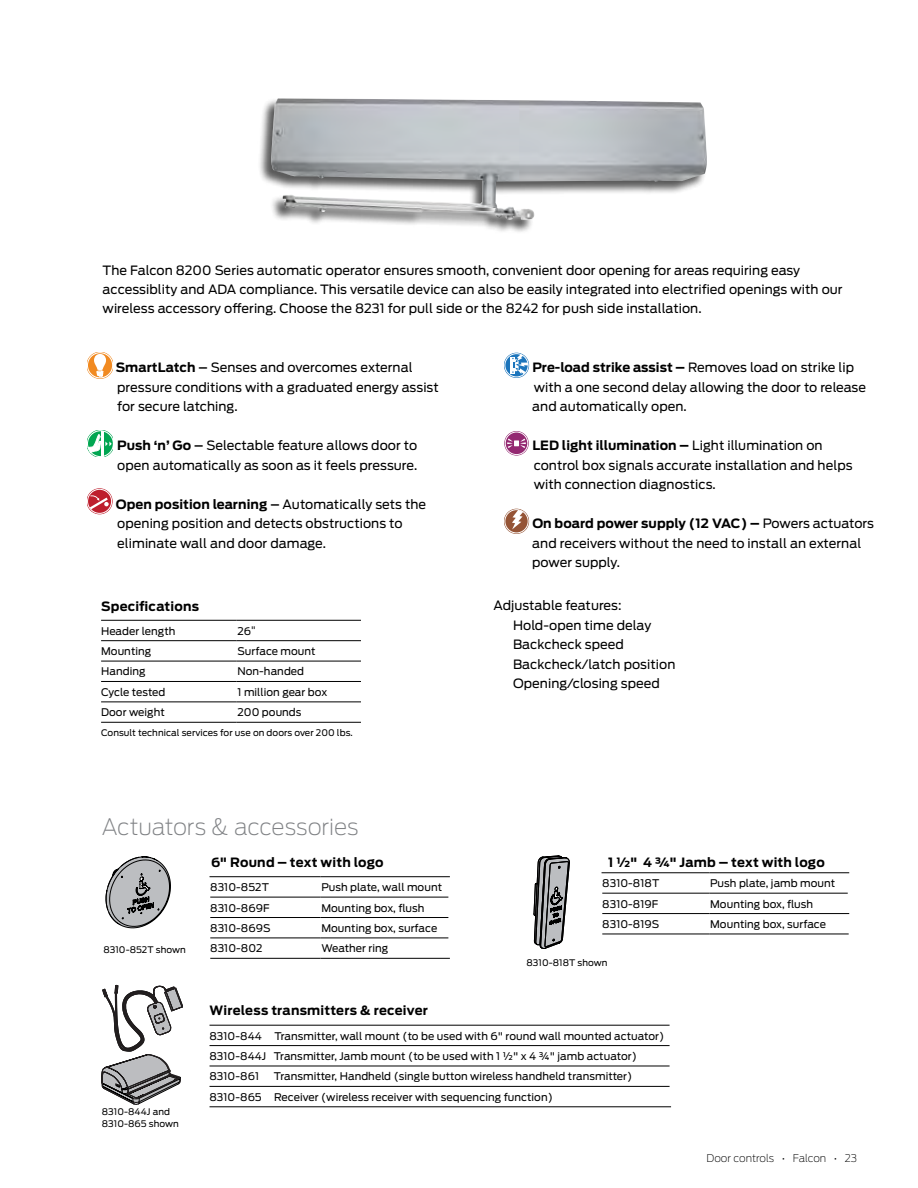
<style>
.page{position:relative;width:918px;height:1188px;background:#fff}
.page>*{position:absolute;margin:0;border:0;box-sizing:border-box;transform-origin:0 0}
.t1{font:200 22.5px "Antenna";letter-spacing:-.005em;color:#808285}
.t2{font:12.75px/19.5px "Antenna";letter-spacing:.005em;color:#000}
.t3{font:700 12.75px "Antenna";letter-spacing:.015em;color:#000}
.t4{font:10.5px/20.4px "Antenna";letter-spacing:.005em;color:#000}
.t5{font:200 10.5px "Antenna";color:#000}
.t6{font:10.5px "Antenna";letter-spacing:-.015em;color:#000}
.t7{font:9px/12px "Antenna";letter-spacing:.005em;color:#000}
.s1{font-weight:700}
.s2{font-weight:500}
.s3{font-size:9px}
</style>
<div class="page">
<div style="left:257px;top:98px;width:450px;height:136px;background:#000;opacity:.65"></div>
<img style="left:271px;top:98px;width:436px;height:122px">
<svg style="left:87px;top:352px;width:26px;height:26px"></svg>
<svg style="left:87px;top:430px;width:26px;height:26px"></svg>
<svg style="left:87px;top:489px;width:25px;height:25px"></svg>
<div style="left:504px;top:353px;width:25px;height:25px;border:1px solid #1c75bc;border-radius:50%"></div>
<svg style="left:504px;top:353px;width:25px;height:24px"></svg>
<div style="left:504px;top:431px;width:25px;height:24px;border:1px solid #942972;border-radius:50%"></div>
<svg style="left:505px;top:432px;width:23px;height:23px"></svg>
<div style="left:504px;top:509px;width:25px;height:25px;border:1px solid #955436;border-radius:50%"></div>
<svg style="left:504px;top:509px;width:25px;height:24px"></svg>
<hr style="left:101px;top:640px;width:136px;height:1px;background:#000">
<hr style="left:237px;top:640px;width:124px;height:1px;background:#000">
<hr style="left:101px;top:661px;width:136px;height:1px;background:#000">
<hr style="left:237px;top:661px;width:124px;height:1px;background:#000">
<hr style="left:101px;top:681px;width:136px;height:1px;background:#000">
<hr style="left:237px;top:681px;width:124px;height:1px;background:#000">
<hr style="left:101px;top:702px;width:136px;height:1px;background:#000">
<hr style="left:237px;top:702px;width:124px;height:1px;background:#000">
<hr style="left:101px;top:722px;width:136px;height:1px;background:#000">
<hr style="left:237px;top:722px;width:124px;height:1px;background:#000">
<hr style="left:101px;top:620px;width:136px;height:1px;background:#000">
<hr style="left:237px;top:620px;width:124px;height:1px;background:#000">
<svg style="left:106px;top:857px;width:65px;height:71px"></svg>
<hr style="left:210px;top:958px;width:111px;height:1px;background:#000">
<hr style="left:321px;top:958px;width:129px;height:1px;background:#000">
<hr style="left:210px;top:897px;width:111px;height:1px;background:#000">
<hr style="left:321px;top:897px;width:127px;height:1px;background:#000">
<hr style="left:210px;top:876px;width:111px;height:1px;background:#000">
<hr style="left:321px;top:876px;width:129px;height:1px;background:#000">
<hr style="left:210px;top:917px;width:111px;height:1px;background:#000">
<hr style="left:321px;top:917px;width:127px;height:1px;background:#000">
<hr style="left:210px;top:938px;width:111px;height:1px;background:#000">
<hr style="left:321px;top:938px;width:127px;height:1px;background:#000">
<svg style="left:534px;top:855px;width:36px;height:94px"></svg>
<hr style="left:602px;top:872px;width:107px;height:1px;background:#000">
<hr style="left:709px;top:872px;width:140px;height:1px;background:#000">
<hr style="left:602px;top:893px;width:107px;height:1px;background:#000">
<hr style="left:709px;top:893px;width:139px;height:1px;background:#000">
<hr style="left:602px;top:913px;width:107px;height:1px;background:#000">
<hr style="left:709px;top:913px;width:140px;height:1px;background:#000">
<hr style="left:602px;top:934px;width:107px;height:1px;background:#000">
<hr style="left:709px;top:934px;width:140px;height:1px;background:#000">
<svg style="left:102px;top:984px;width:81px;height:121px"></svg>
<hr style="left:210px;top:1025px;width:460px;height:1px;background:#000">
<hr style="left:210px;top:1045px;width:460px;height:1px;background:#000">
<hr style="left:210px;top:1066px;width:460px;height:1px;background:#000">
<hr style="left:210px;top:1086px;width:460px;height:1px;background:#000">
<hr style="left:210px;top:1107px;width:461px;height:1px;background:#000">
<p class="t2" style="left:103px;top:260px;width:742px">The Falcon 8200 Series automatic operator ensures smooth, convenient door opening for areas requiring easy accessiblity and ADA compliance. This versatile device can also be easily integrated into electrified openings with our wireless accessory offering. Choose the 8231 for pull side or the 8242 for push side installation.</p>
<p class="t2" style="left:116px;top:358px;width:324px"><span class="s1">SmartLatch</span> <span class="s2">–</span> Senses and overcomes external pressure conditions with a graduated energy assist for secure latching.</p>
<p class="t2" style="left:117px;top:436px;width:302px"><span class="s1">Push ‘n’ Go</span> <span class="s2">–</span> Selectable feature allows door to open automatically as soon as it feels pressure.</p>
<p class="t2" style="left:116px;top:494px;width:312px"><span class="s1">Open position learning</span> <span class="s2">–</span> Automatically sets the opening position and detects obstructions to eliminate wall and door damage.</p>
<p class="t3" style="left:101px;top:598px;width:99px">Specifications</p>
<p class="t4" style="left:101px;top:621px;width:76px">Header length</p>
<p class="t4" style="left:237px;top:621px;width:20px">26<span class="s3">"</span></p>
<p class="t4" style="left:101px;top:641px;width:52px">Mounting</p>
<p class="t4" style="left:237px;top:641px;width:80px">Surface mount</p>
<p class="t4" style="left:101px;top:662px;width:46px">Handing</p>
<p class="t4" style="left:237px;top:662px;width:68px">Non-handed</p>
<p class="t6" style="left:101px;top:686px;width:66px">Cycle tested</p>
<p class="t4" style="left:237px;top:682px;width:91px">1 million gear box</p>
<p class="t4" style="left:101px;top:702px;width:65px">Door weight</p>
<p class="t4" style="left:237px;top:702px;width:66px">200 pounds</p>
<p class="t7" style="left:101px;top:727px;width:253px">Consult technical services for use on doors over 200 lbs.</p>
<h1 class="t1" style="left:102px;top:814px;width:258px">Actuators &amp; accessories</h1>
<p class="t7" style="left:103px;top:944px;width:84px">8310-852T shown</p>
<p class="t3" style="left:211px;top:855px;width:174px">6" Round – text with logo</p>
<p class="t4" style="left:210px;top:877px;width:60px">8310-852T</p>
<p class="t4" style="left:321px;top:877px;width:122px">Push plate, wall mount</p>
<p class="t4" style="left:210px;top:898px;width:61px">8310-869F</p>
<p class="t4" style="left:321px;top:898px;width:105px">Mounting box, flush</p>
<p class="t4" style="left:210px;top:918px;width:62px">8310-869S</p>
<p class="t4" style="left:321px;top:918px;width:117px">Mounting box, surface</p>
<p class="t4" style="left:210px;top:938px;width:54px">8310-802</p>
<p class="t4" style="left:321px;top:938px;width:69px">Weather ring</p>
<p class="t2" style="left:532px;top:358px;width:335px"><span class="s1">Pre-load strike assist –</span> Removes load on strike lip with a one second delay allowing the door to release and automatically open.</p>
<p class="t2" style="left:532px;top:436px;width:322px"><span class="s1">LED light illumination –</span> Light illumination on control box signals accurate installation and helps with connection diagnostics.</p>
<p class="t2" style="left:532px;top:514px;width:343px"><span class="s1">On board power supply (12 VAC) –</span> Powers actuators and receivers without the need to install an external power supply.</p>
<p class="t2" style="left:513px;top:596px;width:164px;text-indent:-19px">Adjustable features:<br>Hold-open time delay<br>Backcheck speed<br>Backcheck/latch position<br>Opening/closing speed</p>
<p class="t3" style="left:608px;top:854px;width:218px">1 ½" 4 ¾" Jamb – text with logo</p>
<p class="t4" style="left:602px;top:873px;width:59px">8310-818T</p>
<p class="t4" style="left:710px;top:873px;width:127px">Push plate, jamb mount</p>
<p class="t4" style="left:602px;top:894px;width:58px">8310-819F</p>
<p class="t4" style="left:710px;top:894px;width:105px">Mounting box, flush</p>
<p class="t4" style="left:602px;top:914px;width:59px">8310-819S</p>
<p class="t4" style="left:710px;top:914px;width:117px">Mounting box, surface</p>
<p class="t7" style="left:527px;top:956px;width:82px">8310-818T shown</p>
<p class="t7" style="left:102px;top:1106px;width:78px">8310-844J and<br>8310-865 shown</p>
<p class="t3" style="left:210px;top:1003px;width:220px">Wireless transmitters &amp; receiver</p>
<p class="t4" style="left:210px;top:1026px;width:456px">8310-844 Transmitter, wall mount (to be used with 6" round wall mounted actuator)<br>8310-844J Transmitter, Jamb mount (to be used with 1 ½" x 4 ¾" jamb actuator)<br>8310-861</p>
<p class="t4" style="left:210px;top:1066px;width:424px;text-indent:64px">Transmitter, Handheld (single button wireless handheld transmitter)<br>8310-865 Receiver (wireless receiver with sequencing function)</p>
<p class="t5" style="left:707px;top:1152px;width:152px">Door controls • Falcon • 23</p>
</div>
